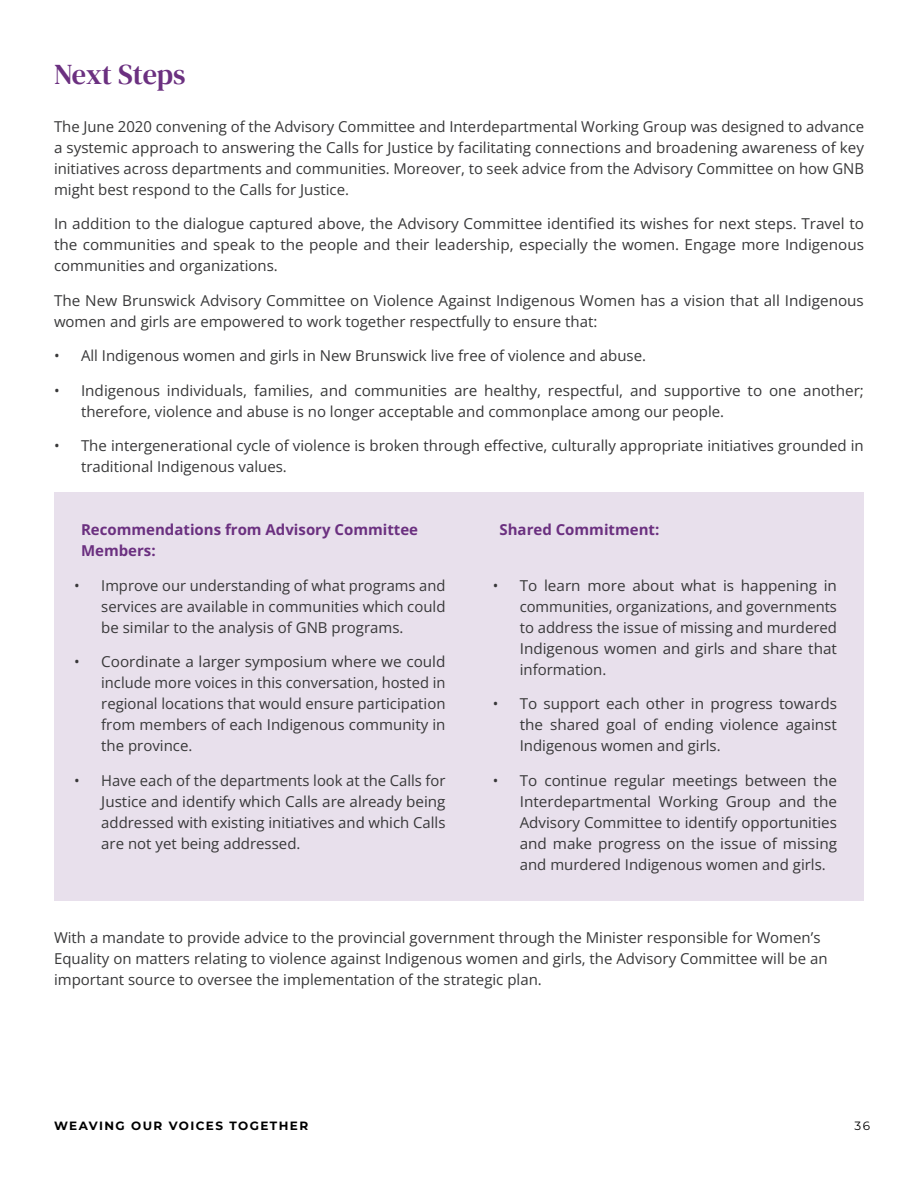
<style>
.page{position:relative;width:918px;height:1188px;background:#fff}
.page>*{position:absolute;margin:0;border:0;box-sizing:border-box;transform-origin:0 0}
.t1{font:28.5px "DM Serif Text";letter-spacing:-.005em;color:#6b3080}
.t2{font:15px/21px "Open Sans";color:#383839;text-align:justify}
.t3{font:700 15px/21px "Open Sans";color:#6b3080}
.t4{font:100 12px "Montserrat";letter-spacing:.12em;color:#000}
</style>
<div class="page">
<div style="left:54px;top:492px;width:810px;height:409px;background:#e8e0ec"></div>
<h1 class="t1" style="left:54px;top:57px;width:133px">Next Steps</h1>
<p class="t2" style="left:54px;top:115px;width:812px">The June 2020 convening of the Advisory Committee and Interdepartmental Working Group was designed to advance a systemic approach to answering the Calls for Justice by facilitating connections and broadening awareness of key initiatives across departments and communities. Moreover, to seek advice from the Advisory Committee on how GNB might best respond to the Calls for Justice.</p>
<p class="t2" style="left:54px;top:213px;width:812px">In addition to the dialogue captured above, the Advisory Committee identified its wishes for next steps. Travel to the communities and speak to the people and their leadership, especially the women. Engage more Indigenous communities and organizations.</p>
<p class="t2" style="left:54px;top:289px;width:811px">The New Brunswick Advisory Committee on Violence Against Indigenous Women has a vision that all Indigenous women and girls are empowered to work together respectfully to ensure that:</p>
<p class="t2" style="left:54px;top:345px;width:594px">• All Indigenous women and girls in New Brunswick live free of violence and abuse.</p>
<p class="t2" style="left:81px;top:379px;width:785px;text-indent:-27px">• Indigenous individuals, families, and communities are healthy, respectful, and supportive to one another; therefore, violence and abuse is no longer acceptable and commonplace among our people.</p>
<p class="t2" style="left:81px;top:435px;width:784px;text-indent:-27px">• The intergenerational cycle of violence is broken through effective, culturally appropriate initiatives grounded in traditional Indigenous values.</p>
<p class="t3" style="left:81px;top:519px;width:339px">Recommendations from Advisory Committee<br>Members:</p>
<p class="t2" style="left:101px;top:574px;width:346px;text-indent:-27px">• Improve our understanding of what programs and services are available in communities which could be similar to the analysis of GNB programs.</p>
<p class="t2" style="left:101px;top:651px;width:346px;text-indent:-27px">• Coordinate a larger symposium where we could include more voices in this conversation, hosted in regional locations that would ensure participation from members of each Indigenous community in the province.</p>
<p class="t2" style="left:101px;top:769px;width:346px;text-indent:-27px">• Have each of the departments look at the Calls for Justice and identify which Calls are already being addressed with existing initiatives and which Calls are not yet being addressed.</p>
<p class="t3" style="left:500px;top:519px;width:161px">Shared Commitment:</p>
<p class="t2" style="left:520px;top:574px;width:319px;text-indent:-27px">• To learn more about what is happening in communities, organizations, and governments to address the issue of missing and murdered Indigenous women and girls and share that information.</p>
<p class="t2" style="left:520px;top:693px;width:319px;text-indent:-27px">• To support each other in progress towards the shared goal of ending violence against Indigenous women and girls.</p>
<p class="t2" style="left:520px;top:769px;width:319px;text-indent:-27px">• To continue regular meetings between the Interdepartmental Working Group and the Advisory Committee to identify opportunities and make progress on the issue of missing and murdered Indigenous women and girls.</p>
<p class="t2" style="left:54px;top:927px;width:775px;text-align:left">With a mandate to provide advice to the provincial government through the Minister responsible for Women’s<br>Equality on matters relating to violence against Indigenous women and girls, the Advisory Committee will be an important source to oversee the implementation of the strategic plan.</p>
<p class="t4" style="left:54px;top:1118px;width:256px">WEAVING OUR VOICES TOGETHER</p>
<p class="t4" style="left:854px;top:1117px;width:17px">36</p>
</div>
